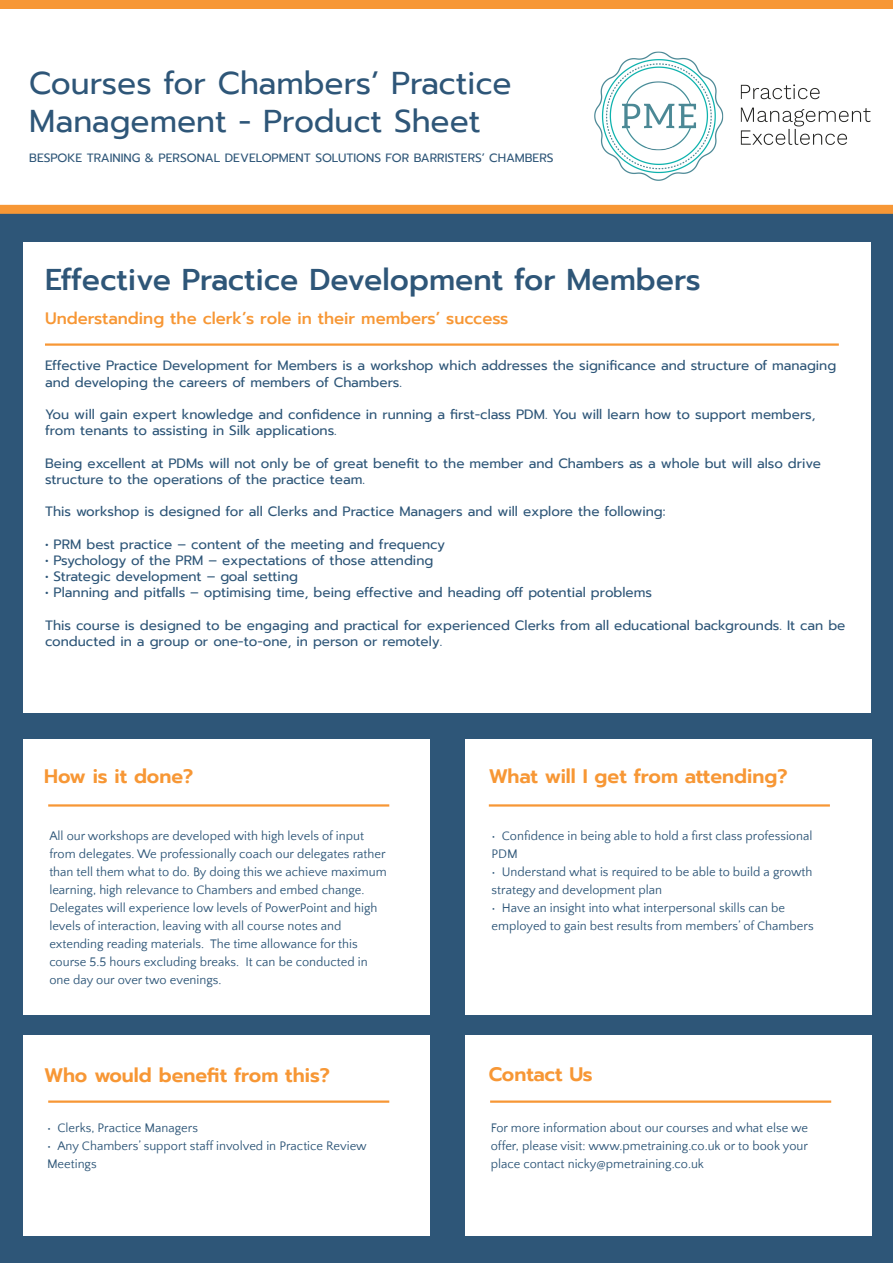
<style>
.page{position:relative;width:893px;height:1263px;background:#fff}
.page>*{position:absolute;margin:0;border:0;box-sizing:border-box;transform-origin:0 0}
.t1{font:31.5px/37.8px "Prompt";color:#2e5678}
.t2{font:500 30px "Prompt";color:#2e5678}
.t3{font:600 19.5px "Prompt";color:#f79735}
.t4{font:500 16.5px "Prompt";color:#f79735}
.t5{font:13.5px/16.2px "Prompt";color:#2e5678}
.t6{font:12.75px/18px "Quattrocento Sans";color:#2e5678}
.t7{font:12px "Prompt";color:#2e5678}
.s1{font-weight:700}
</style>
<div class="page">
<div style="left:0;top:211px;width:893px;height:1052px;background:#2e5678"></div>
<div style="left:0;top:0;width:893px;height:9px;background:#f79735"></div>
<div style="left:0;top:205px;width:893px;height:9px;background:#f79735"></div>
<div style="left:22px;top:242px;width:848px;height:471px;background:#fff"></div>
<div style="left:23px;top:739px;width:406px;height:275px;background:#fff"></div>
<div style="left:23px;top:1035px;width:406px;height:200px;background:#fff"></div>
<hr style="left:48px;top:1100px;width:341px;height:3px;background:#f79735">
<div style="left:465px;top:1035px;width:406px;height:200px;background:#fff"></div>
<hr style="left:490px;top:1100px;width:341px;height:3px;background:#f79735">
<div style="left:465px;top:739px;width:406px;height:275px;background:#fff"></div>
<hr style="left:48px;top:804px;width:341px;height:2px;background:#f79735">
<hr style="left:489px;top:804px;width:341px;height:2px;background:#f79735">
<hr style="left:45px;top:343px;width:794px;height:3px;background:#f79735">
<img style="left:594px;top:51px;width:276px;height:130px">
<h1 class="t1" style="left:29px;top:64px;width:484px">Courses for Chambers’ Practice<br>Management - Product Sheet</h1>
<p class="t7" style="left:29px;top:149px;width:526px">BESPOKE TRAINING &amp; PERSONAL DEVELOPMENT SOLUTIONS FOR BARRISTERS’ CHAMBERS</p>
<h2 class="t2" style="left:45px;top:258px;width:657px">Effective Practice Development for Members</h2>
<p class="t4" style="left:45px;top:307px;width:465px">Understanding the clerk’s role in their members’ success</p>
<p class="t5" style="left:45px;top:357px;width:793px">Effective Practice Development for Members is a workshop which addresses the significance and structure of managing and developing the careers of members of Chambers.</p>
<p class="t5" style="left:45px;top:406px;width:772px">You will gain expert knowledge and confidence in running a first-class PDM. You will learn how to support members, from tenants to assisting in Silk applications.</p>
<p class="t5" style="left:45px;top:455px;width:778px">Being excellent at PDMs will not only be of great benefit to the member and Chambers as a whole but will also drive structure to the operations of the practice team.</p>
<p class="t5" style="left:45px;top:503px;width:622px">This workshop is designed for all Clerks and Practice Managers and will explore the following:</p>
<p class="t5" style="left:45px;top:536px;width:402px">• PRM best practice – content of the meeting and frequency</p>
<p class="t5" style="left:45px;top:552px;width:390px">• Psychology of the PRM – expectations of those attending</p>
<p class="t5" style="left:45px;top:568px;width:254px">• Strategic development – goal setting</p>
<p class="t5" style="left:45px;top:584px;width:608px">• Planning and pitfalls – optimising time, being effective and heading off potential problems</p>
<p class="t5" style="left:45px;top:617px;width:802px">This course is designed to be engaging and practical for experienced Clerks from all educational backgrounds. It can be conducted in a group or one-to-one, in person or remotely.</p>
<h3 class="t3" style="left:44px;top:762px;width:151px">How is it done?</h3>
<h3 class="t3" style="left:489px;top:762px;width:300px">What will I get from attending?</h3>
<p class="t6" style="left:49px;top:827px;width:339px">All our workshops are developed with high levels of input from delegates. We professionally coach our delegates rather than tell them what to do. By doing this we achieve maximum learning, high relevance to Chambers and embed change.<br>Delegates will experience low levels of PowerPoint and high levels of interaction, leaving with all course notes and extending reading materials. The time allowance for this course 5.5 hours excluding breaks. It can be conducted in one day our over two evenings.</p>
<h3 class="t3" style="left:44px;top:1061px;width:287px">Who would benefit from this?</h3>
<p class="t6" style="left:47px;top:1119px;width:152px"><span class="s1">•</span> Clerks, Practice Managers</p>
<p class="t6" style="left:47px;top:1137px;width:321px"><span class="s1">•</span> Any Chambers’ support staff involved in Practice Review<br>Meetings</p>
<p class="t6" style="left:491px;top:827px;width:322px">• Confidence in being able to hold a first class professional<br>PDM</p>
<p class="t6" style="left:491px;top:863px;width:322px">• Understand what is required to be able to build a growth strategy and development plan</p>
<p class="t6" style="left:491px;top:899px;width:324px">• Have an insight into what interpersonal skills can be employed to gain best results from members’ of Chambers</p>
<h3 class="t3" style="left:489px;top:1059px;width:105px">Contact Us</h3>
<p class="t6" style="left:491px;top:1119px;width:319px;text-align:justify">For more information about our courses and what else we offer, please visit: www.pmetraining.co.uk or to book your place contact nicky@pmetraining.co.uk</p>
</div>
